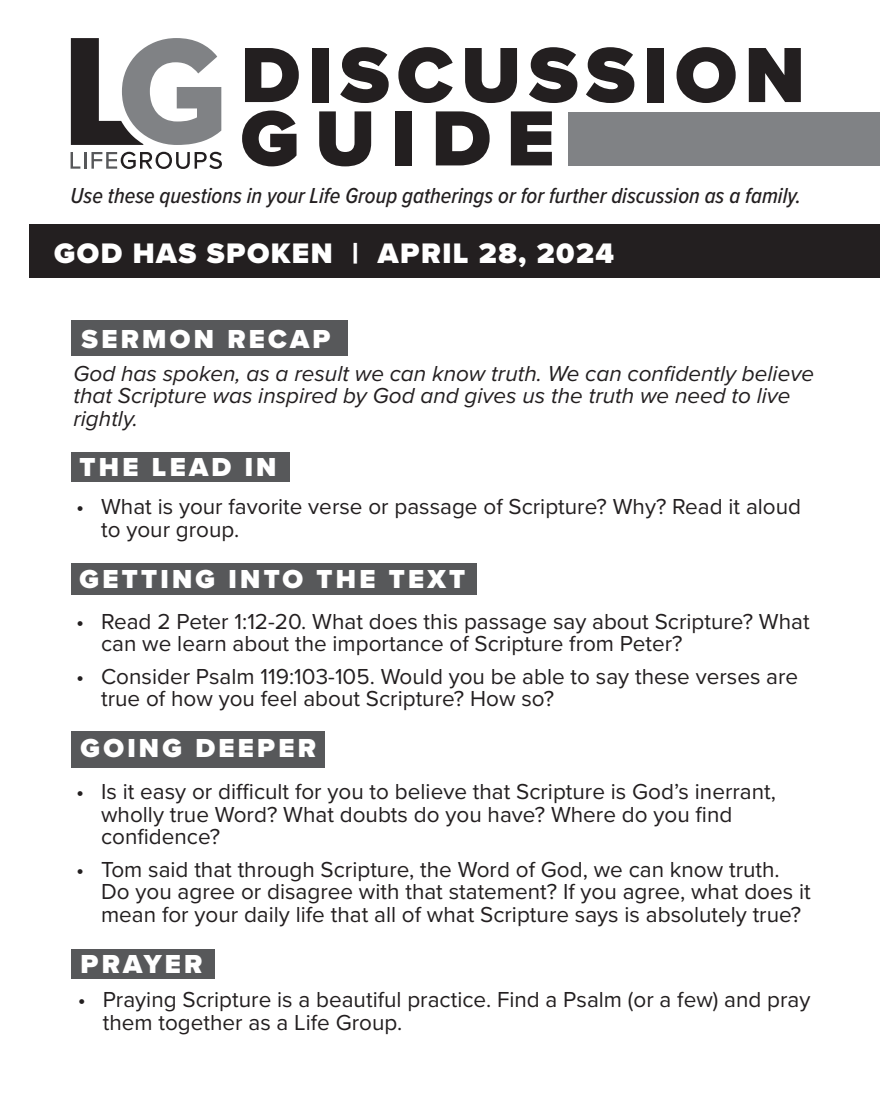
<style>
.page{position:relative;width:896px;height:1113px;background:#fff}
.page>*{position:absolute;margin:0;border:0;box-sizing:border-box;transform-origin:0 0}
.t1{font:900 81px/63.4px "Proxima Nova";letter-spacing:.09em;color:#231f20}
.t2{font:900 29.25px "Proxima Nova";letter-spacing:.05em;color:#fff}
.t3{font:900 27px "Proxima Nova";letter-spacing:.12em;color:#fff}
.t4{font:22.5px/22.5px "Proxima Nova";color:#231f20}
.t5{font:italic 22.5px/22.5px "Proxima Nova";color:#231f20}
.t6{font:italic 500 22.5px "Proxima Nova Cond";color:#231f20}
</style>
<div class="page">
<div style="left:29px;top:224px;width:851px;height:54px;background:#231f20"></div>
<div style="left:568px;top:112px;width:312px;height:54px;background:#808285"></div>
<svg style="left:71px;top:38px;width:150px;height:107px"></svg>
<svg style="left:71px;top:152px;width:9px;height:17px"></svg>
<hr style="left:84px;top:152px;width:3px;height:17px;background:#57585a">
<svg style="left:91px;top:152px;width:131px;height:17px"></svg>
<div style="left:71px;top:321px;width:276px;height:35px;background:#57585a"></div>
<div style="left:71px;top:452px;width:219px;height:30px;background:#57585a"></div>
<div style="left:71px;top:731px;width:254px;height:36px;background:#57585a"></div>
<div style="left:71px;top:563px;width:405px;height:32px;background:#57585a"></div>
<div style="left:71px;top:949px;width:143px;height:29px;background:#57585a"></div>
<p class="t1" style="left:241px;top:43px;width:566px">DISCUSSION<br>GUIDE</p>
<p class="t6" style="left:71px;top:179px;width:732px">Use these questions in your Life Group gatherings or for further discussion as a family.</p>
<p class="t2" style="left:54px;top:231px;width:561px">GOD HAS SPOKEN | APRIL 28, 2024</p>
<p class="t3" style="left:82px;top:319px;width:250px">SERMON RECAP</p>
<p class="t5" style="left:73px;top:361px;width:742px">God has spoken, as a result we can know truth. We can confidently believe that Scripture was inspired by God and gives us the truth we need to live rightly.</p>
<p class="t3" style="left:80px;top:447px;width:198px">THE LEAD IN</p>
<p class="t4" style="left:101px;top:494px;width:701px;text-indent:-25px">• What is your favorite verse or passage of Scripture? Why? Read it aloud to your group.</p>
<p class="t3" style="left:80px;top:559px;width:387px">GETTING INTO THE TEXT</p>
<p class="t4" style="left:101px;top:609px;width:710px;text-indent:-25px">• Read 2 Peter 1:12-20. What does this passage say about Scripture? What can we learn about the importance of Scripture from Peter?</p>
<p class="t4" style="left:101px;top:664px;width:698px;text-indent:-25px">• Consider Psalm 119:103-105. Would you be able to say these verses are true of how you feel about Scripture? How so?</p>
<p class="t3" style="left:81px;top:728px;width:237px">GOING DEEPER</p>
<p class="t4" style="left:101px;top:779px;width:676px;text-indent:-25px">• Is it easy or difficult for you to believe that Scripture is God’s inerrant, wholly true Word? What doubts do you have? Where do you find confidence?</p>
<p class="t4" style="left:101px;top:857px;width:711px;text-indent:-25px">• Tom said that through Scripture, the Word of God, we can know truth.<br>Do you agree or disagree with that statement? If you agree, what does it mean for your daily life that all of what Scripture says is absolutely true?</p>
<p class="t3" style="left:81px;top:944px;width:123px">PRAYER</p>
<p class="t4" style="left:103px;top:988px;width:709px;text-indent:-25px">• Praying Scripture is a beautiful practice. Find a Psalm (or a few) and pray them together as a Life Group.</p>
</div>
